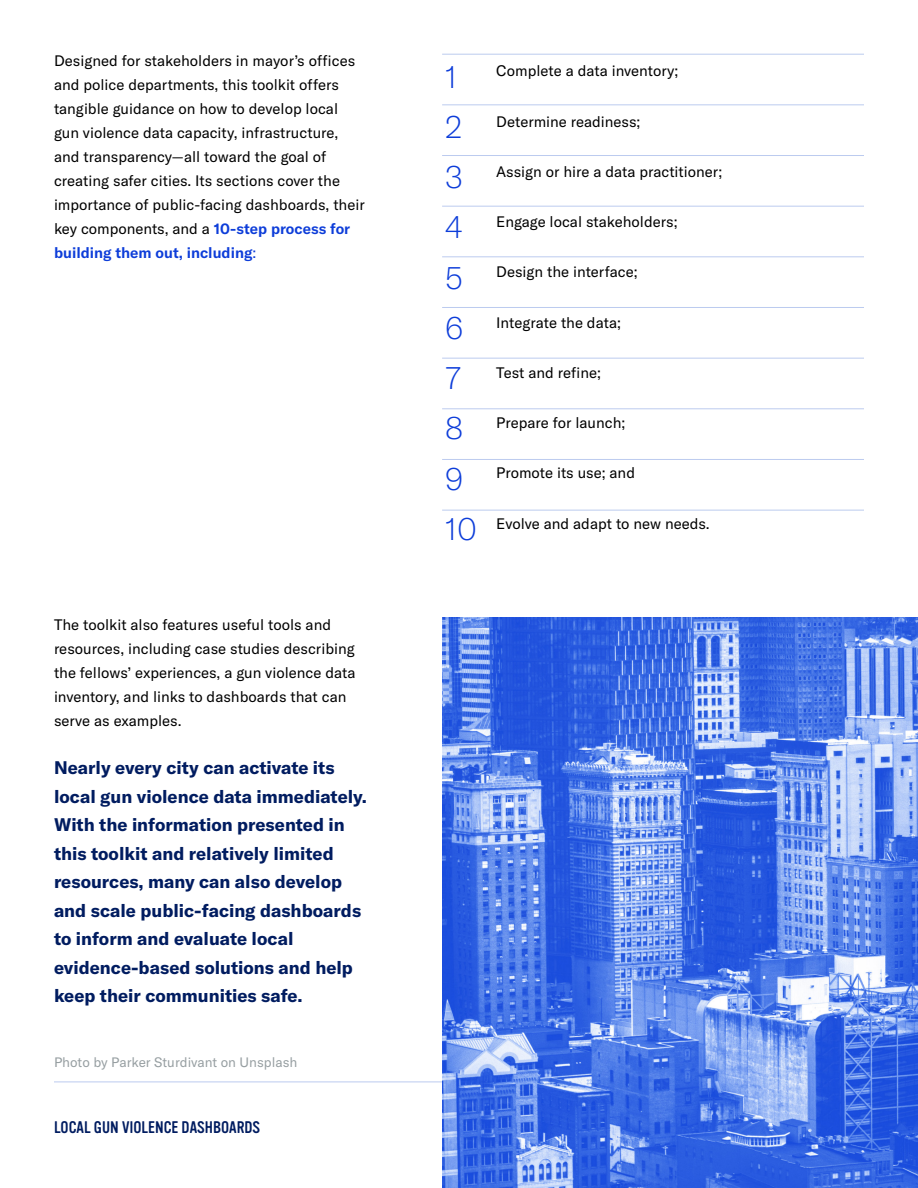
<style>
.page{position:relative;width:918px;height:1188px;background:#fff}
.page>*{position:absolute;margin:0;border:0;box-sizing:border-box;transform-origin:0 0}
.t1{font:100 31.5px "GT America";color:#0d3dd9}
.t2{font:700 18px/28.5px "GT America";color:#001c60}
.t3{font:16.5px "Vinyl OT";color:#001c60}
.Body_Text{font:15px/24px "GT America";color:#000}
.Body_Text-2{font:13.5px "GT America";color:#979fa2}
.s1{font-weight:600;color:#0d3dd9}
.s2{color:#0d3dd9}
</style>
<div class="page">
<hr style="left:442px;top:54px;width:422px;height:1px;background:#bccbef">
<hr style="left:442px;top:257px;width:422px;height:1px;background:#bccbef">
<hr style="left:442px;top:155px;width:422px;height:1px;background:#bccbef">
<hr style="left:442px;top:358px;width:422px;height:1px;background:#bccbef">
<hr style="left:442px;top:510px;width:422px;height:1px;background:#bccbef">
<hr style="left:442px;top:105px;width:422px;height:1px;background:#bccbef">
<hr style="left:442px;top:307px;width:422px;height:1px;background:#bccbef">
<hr style="left:442px;top:459px;width:422px;height:1px;background:#bccbef">
<hr style="left:442px;top:206px;width:422px;height:1px;background:#bccbef">
<hr style="left:442px;top:409px;width:422px;height:1px;background:#bccbef">
<hr style="left:54px;top:1082px;width:388px;height:1px;background:#bccbef">
<img style="left:442px;top:618px;width:476px;height:570px">
<p class="Body_Text" style="left:54px;top:49px;width:312px">Designed for stakeholders in mayor’s offices and police departments, this toolkit offers tangible guidance on how to develop local gun violence data capacity, infrastructure, and transparency—all toward the goal of creating safer cities. Its sections cover the importance of public-facing dashboards, their key components, and a <span class="s1">10-step process for building them out, including</span><span class="s2">:</span></p>
<p class="Body_Text" style="left:54px;top:612px;width:303px">The toolkit also features useful tools and resources, including case studies describing the fellows’ experiences, a gun violence data inventory, and links to dashboards that can serve as examples.</p>
<p class="t2" style="left:54px;top:753px;width:315px">Nearly every city can activate its local gun violence data immediately.<br>With the information presented in this toolkit and relatively limited resources, many can also develop and scale public-facing dashboards to inform and evaluate local evidence-based solutions and help keep their communities safe.</p>
<p class="Body_Text-2" style="left:54px;top:1054px;width:245px">Photo by Parker Sturdivant on Unsplash</p>
<p class="t3" style="left:54px;top:1118px;width:208px">LOCAL GUN VIOLENCE DASHBOARDS</p>
<p class="t1" style="left:445px;top:58px;width:14px">1</p>
<p class="t1" style="left:445px;top:109px;width:19px">2</p>
<p class="t1" style="left:445px;top:159px;width:19px">3</p>
<p class="t1" style="left:445px;top:209px;width:20px">4</p>
<p class="t1" style="left:445px;top:259px;width:19px">5</p>
<p class="t1" style="left:445px;top:310px;width:20px">6</p>
<p class="t1" style="left:445px;top:360px;width:18px">7</p>
<p class="t1" style="left:445px;top:410px;width:20px">8</p>
<p class="t1" style="left:445px;top:460px;width:20px">9</p>
<p class="t1" style="left:445px;top:511px;width:34px">10</p>
<p class="Body_Text" style="left:496px;top:59px;width:184px">Complete a data inventory;</p>
<p class="Body_Text" style="left:496px;top:109px;width:146px">Determine readiness;</p>
<p class="Body_Text" style="left:496px;top:160px;width:227px">Assign or hire a data practitioner;</p>
<p class="Body_Text" style="left:496px;top:210px;width:183px">Engage local stakeholders;</p>
<p class="Body_Text" style="left:496px;top:260px;width:143px">Design the interface;</p>
<p class="Body_Text" style="left:496px;top:310px;width:126px">Integrate the data;</p>
<p class="Body_Text" style="left:496px;top:361px;width:106px">Test and refine;</p>
<p class="Body_Text" style="left:496px;top:411px;width:131px">Prepare for launch;</p>
<p class="Body_Text" style="left:496px;top:461px;width:140px">Promote its use; and</p>
<p class="Body_Text" style="left:496px;top:511px;width:215px">Evolve and adapt to new needs.</p>
</div>
